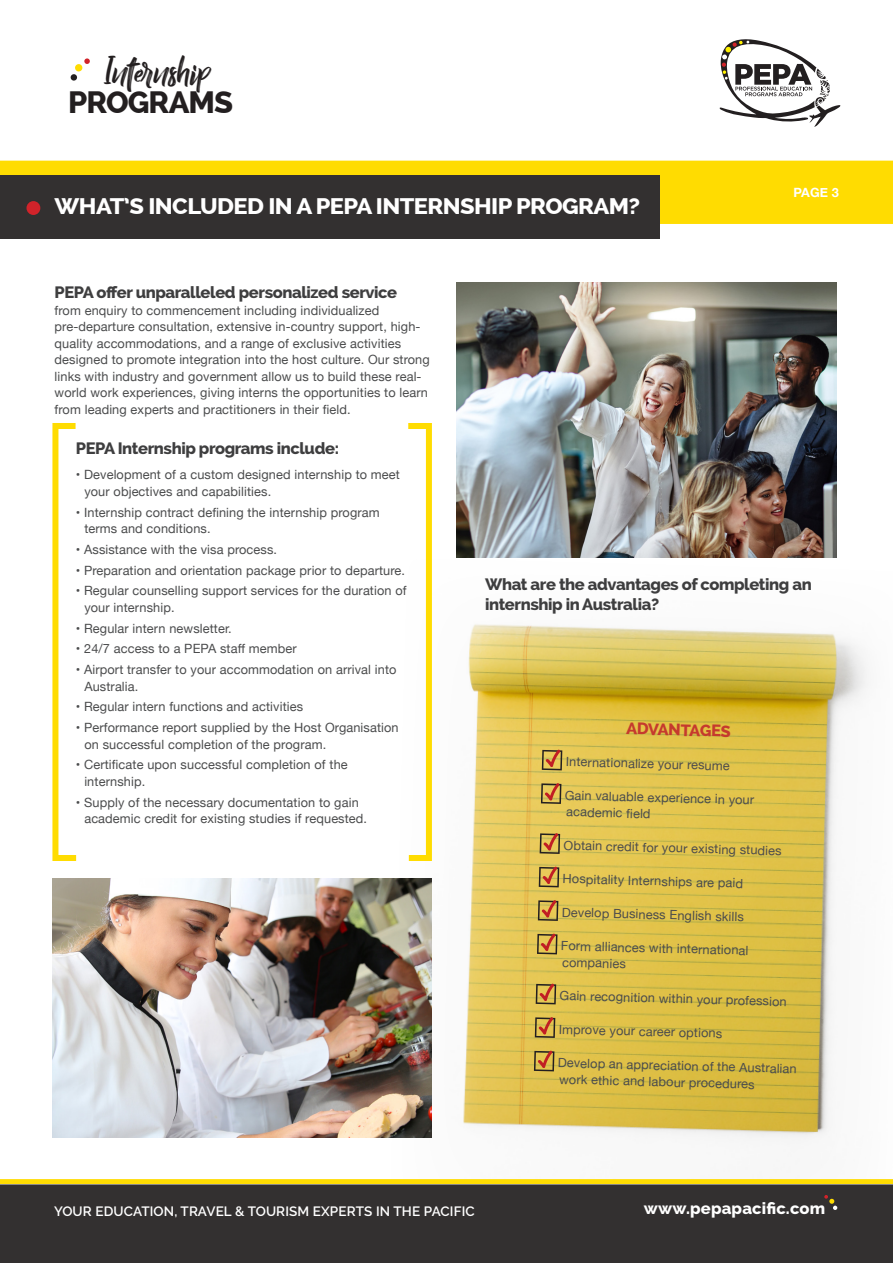
<style>
.page{position:relative;width:893px;height:1263px;background:#fff}
.page>*{position:absolute;margin:0;border:0;box-sizing:border-box;transform-origin:0 0}
.t1{font:40.05px "Billy Ohio";color:#231f20}
.t2{font:800 30.9px "Raleway";letter-spacing:-.03em;color:#231f20}
.t3{font:800 22.5px "Raleway";letter-spacing:-.025em;color:#fff;scale:1.05 1}
.t4{font:800 16.5px/19.8px "Raleway";letter-spacing:-.025em;color:#3e3e3f}
.t5{font:800 16.5px "Raleway";letter-spacing:.01em;color:#fff}
.t6{font:800 16.5px "Raleway";color:#c53a2e}
.t7{font:600 13.5px "Raleway";letter-spacing:.01em;color:#fff}
.t8{font:12.75px/16.5px "Helvetica Neue";letter-spacing:.01em;color:#4b4c4d}
.t9{font:700 12.75px "Helvetica Neue";color:#fff}
</style>
<div class="page">
<div style="left:0;top:161px;width:893px;height:63px;background:#ffdc01"></div>
<svg style="left:720px;top:39px;width:120px;height:88px"></svg>
<div style="left:70px;top:74px;width:7px;height:7px;background:#231f20;border-radius:50%"></div>
<div style="left:75px;top:64px;width:8px;height:8px;background:#ffdc01;border-radius:50%"></div>
<svg style="left:84px;top:58px;width:6px;height:6px"></svg>
<div style="left:0;top:175px;width:659px;height:63px;background:#333030"></div>
<img style="left:389px;top:624px;width:479px;height:517px">
<svg style="left:542px;top:749px;width:20px;height:21px"></svg>
<svg style="left:541px;top:782px;width:20px;height:22px"></svg>
<svg style="left:540px;top:832px;width:20px;height:22px"></svg>
<svg style="left:539px;top:866px;width:20px;height:21px"></svg>
<svg style="left:538px;top:899px;width:20px;height:22px"></svg>
<svg style="left:537px;top:933px;width:20px;height:21px"></svg>
<svg style="left:536px;top:983px;width:20px;height:21px"></svg>
<svg style="left:535px;top:1016px;width:20px;height:22px"></svg>
<svg style="left:534px;top:1050px;width:20px;height:21px"></svg>
<img style="left:52px;top:878px;width:380px;height:259px">
<img style="left:457px;top:283px;width:379px;height:275px">
<svg style="left:402px;top:423px;width:33px;height:441px"></svg>
<svg style="left:52px;top:423px;width:25px;height:438px"></svg>
<div style="left:26px;top:201px;width:14px;height:14px;background:#d1232a;border-radius:50%"></div>
<svg style="left:0;top:1179px;width:893px;height:5px;background:#fedc07"></svg>
<div style="left:0;top:1184px;width:893px;height:79px;background:#333030"></div>
<svg style="left:824px;top:1195px;width:13px;height:15px"></svg>
<h1 class="t1" style="left:104px;top:47px;width:107px">Internship</h1>
<h2 class="t2" style="left:68px;top:85px;width:167px">PROGRAMS</h2>
<p class="t3" style="left:55px;top:193px;width:559px">WHAT’S INCLUDED IN A PEPA INTERNSHIP PROGRAM?</p>
<p class="t9" style="left:793px;top:182px;width:47px">PAGE 3</p>
<p class="t4" style="left:55px;top:283px;width:344px">PEPA offer unparalleled personalized service</p>
<p class="t8" style="left:55px;top:303px;width:377px">from enquiry to commencement including individualized pre-departure consultation, extensive in-country support, high&shy;quality accommodations, and a range of exclusive activities designed to promote integration into the host culture. Our strong links with industry and government allow us to build these real&shy;world work experiences, giving interns the opportunities to learn from leading experts and practitioners in their field.</p>
<p class="t4" style="left:76px;top:439px;width:265px">PEPA Internship programs include:</p>
<p class="t8" style="left:84px;top:467px;width:317px;text-indent:-9px">• Development of a custom designed internship to meet your objectives and capabilities.</p>
<p class="t8" style="left:84px;top:505px;width:297px;text-indent:-9px">• Internship contract defining the internship program terms and conditions.</p>
<p class="t8" style="left:76px;top:542px;width:203px">• Assistance with the visa process.</p>
<p class="t8" style="left:76px;top:563px;width:331px">• Preparation and orientation package prior to departure.</p>
<p class="t8" style="left:84px;top:583px;width:324px;text-indent:-9px">• Regular counselling support services for the duration of your internship.</p>
<p class="t8" style="left:76px;top:621px;width:157px">• Regular intern newsletter.</p>
<p class="t8" style="left:76px;top:641px;width:222px">• 24/7 access to a PEPA staff member</p>
<p class="t8" style="left:84px;top:662px;width:314px;text-indent:-9px">• Airport transfer to your accommodation on arrival into<br>Australia.</p>
<p class="t8" style="left:76px;top:699px;width:229px">• Regular intern functions and activities</p>
<p class="t8" style="left:84px;top:720px;width:316px;text-indent:-9px">• Performance report supplied by the Host Organisation on successful completion of the program.</p>
<p class="t8" style="left:84px;top:757px;width:265px;text-indent:-9px">• Certificate upon successful completion of the internship.</p>
<p class="t8" style="left:84px;top:795px;width:284px;text-indent:-9px">• Supply of the necessary documentation to gain academic credit for existing studies if requested.</p>
<p class="t4" style="left:485px;top:575px;width:328px">What are the advantages of completing an internship in Australia?</p>
<p class="t6" style="left:626px;top:719px;width:106px;rotate:1deg">ADVANTAGES</p>
<p class="t8" style="left:566px;top:754px;width:165px;rotate:1deg">Internationalize your resume</p>
<p class="t8" style="left:565px;top:788px;width:191px;line-height:16px;rotate:1deg">Gain valuable experience in your academic fi eld</p>
<p class="t8" style="left:564px;top:838px;width:220px;rotate:1deg">Obtain credit for your existing studies</p>
<p class="t8" style="left:563px;top:872px;width:182px;rotate:1deg">Hospitality Internships are paid</p>
<p class="t8" style="left:562px;top:905px;width:184px;rotate:1deg">Develop Business English skills</p>
<p class="t8" style="left:561px;top:939px;width:189px;line-height:15.9px;rotate:1deg">Form alliances with international companies</p>
<p class="t8" style="left:560px;top:989px;width:229px;rotate:1deg">Gain recognition within your profession</p>
<p class="t8" style="left:559px;top:1022px;width:165px;rotate:1deg">Improve your career options</p>
<p class="t8" style="left:558px;top:1056px;width:240px;rotate:1deg">Develop an appreciation of the Australian work ethic and labour procedures</p>
<p class="t7" style="left:54px;top:1203px;width:422px">YOUR EDUCATION, TRAVEL &amp; TOURISM EXPERTS IN THE PACIFIC</p>
<p class="t5" style="left:644px;top:1199px;width:183px">www.pepapacific.com</p>
</div>
